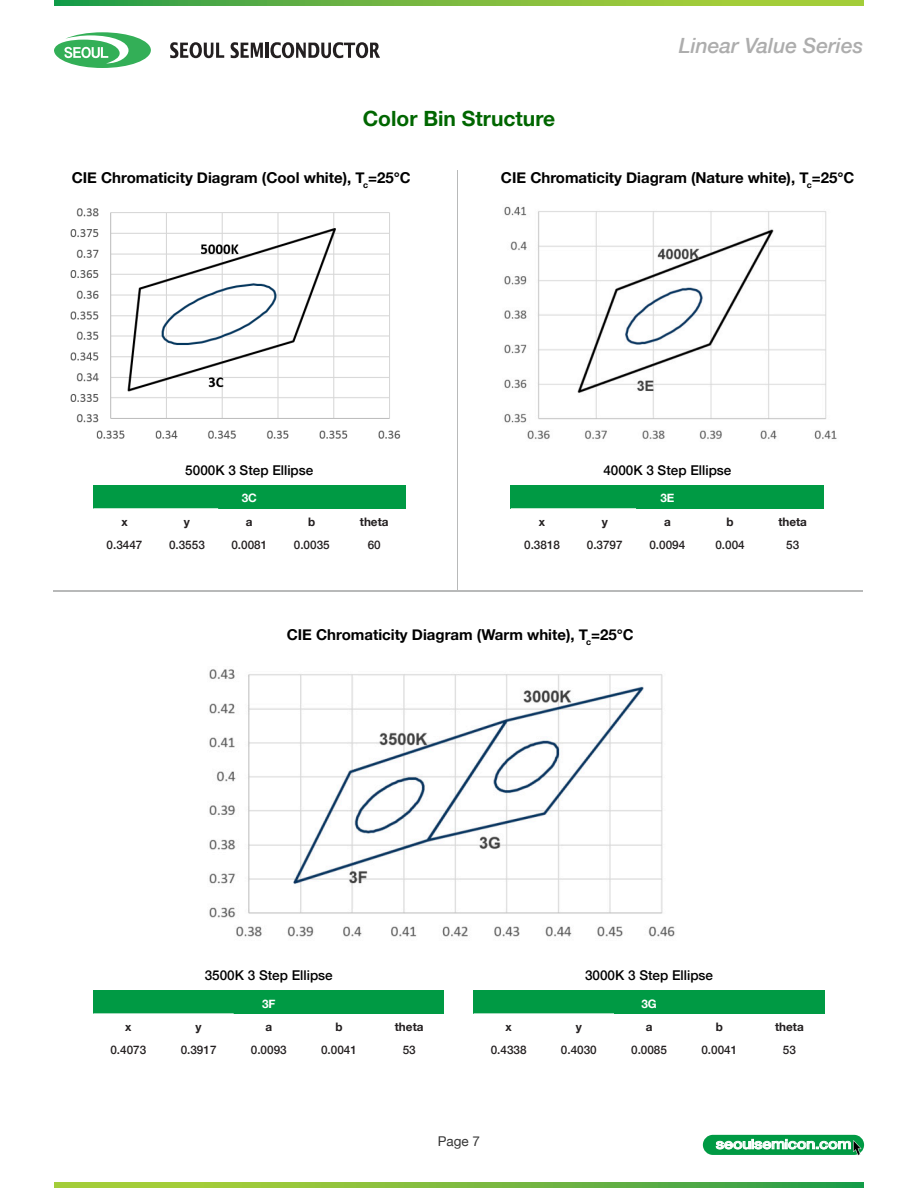
<style>
.page{position:relative;width:918px;height:1188px;background:#fff}
.page>*{position:absolute;margin:0;border:0;box-sizing:border-box;transform-origin:0 0}
.t1{font:italic 500 21px "Helvetica Neue";color:#adadad}
.t2{font:700 21px "Helvetica Neue";color:#060}
.t3{font:700 15px "Helvetica Neue";color:#000}
.t4{font:500 14.1px "Helvetica Neue";letter-spacing:-.01em;color:#fff;scale:1.15 1}
.t5{font:500 13.5px "Helvetica Neue";color:#000}
.t6{font:13.5px "Helvetica Neue";color:#363636}
.t7{font:500 11.7px "Helvetica Neue";color:#231f20}
.t8{font:700 11.7px "Helvetica Neue";color:#231f20}
.t9{font:700 11.7px "Helvetica Neue";color:#fff}
.s1{font-size:13.2px}
.s2{font-size:13.35px}
</style>
<div class="page">
<svg style="left:54px;top:1182px;width:810px;height:6px;background:#75b940"></svg>
<svg style="left:54px;top:0;width:810px;height:6px;background:#74b840"></svg>
<svg style="left:54px;top:32px;width:97px;height:36px"></svg>
<svg style="left:170px;top:42px;width:54px;height:16px"></svg>
<svg style="left:231px;top:42px;width:32px;height:16px"></svg>
<hr style="left:266px;top:43px;width:3px;height:15px;background:#231f20">
<svg style="left:270px;top:42px;width:110px;height:16px"></svg>
<div style="left:703px;top:1135px;width:161px;height:20px;background:#009a44;border-radius:10px"></div>
<svg style="left:716px;top:1139px;width:145px;height:16px"></svg>
<div style="left:93px;top:990px;width:351px;height:23px;background:#009a44"></div>
<svg style="left:93px;top:1013px;width:141px;height:1px"></svg>
<div style="left:511px;top:485px;width:313px;height:23px;background:#009a44"></div>
<svg style="left:511px;top:508px;width:125px;height:1px"></svg>
<div style="left:474px;top:990px;width:351px;height:23px;background:#009a44"></div>
<svg style="left:474px;top:1013px;width:140px;height:1px"></svg>
<div style="left:93px;top:485px;width:312px;height:23px;background:#009a44"></div>
<svg style="left:93px;top:508px;width:125px;height:1px"></svg>
<hr style="left:53px;top:590px;width:810px;height:1px;background:#727374">
<hr style="left:457px;top:170px;width:1px;height:421px;background:#727374">
<img style="left:504px;top:206px;width:333px;height:233px">
<img style="left:209px;top:669px;width:466px;height:268px">
<img style="left:70px;top:208px;width:331px;height:231px">
<p class="t2" style="left:363px;top:102px;width:194px">Color Bin Structure</p>
<p class="t1" style="left:679px;top:28px;width:186px">Linear Value Series</p>
<p class="t3" style="left:72px;top:166px;width:340px">CIE Chromaticity Diagram (Cool white), T<sub>c</sub>=25℃</p>
<p class="t3" style="left:501px;top:166px;width:355px">CIE Chromaticity Diagram (Nature white), T<sub>c</sub>=25℃</p>
<p class="t5" style="left:185px;top:460px;width:130px">5000K 3 Step Ellipse</p>
<p class="t9" style="left:242px;top:489px;width:17px">3C</p>
<p class="t8" style="left:121px;top:512px;width:8px">x</p>
<p class="t8" style="left:184px;top:512px;width:8px">y</p>
<p class="t8" style="left:246px;top:512px;width:8px">a</p>
<p class="t8" style="left:308px;top:512px;width:9px">b</p>
<p class="t8" style="left:360px;top:512px;width:30px">theta</p>
<p class="t7" style="left:107px;top:535px;width:37px">0.3447</p>
<p class="t7" style="left:169px;top:535px;width:37px">0.3553</p>
<p class="t7" style="left:231px;top:535px;width:37px">0.0081</p>
<p class="t7" style="left:294px;top:535px;width:37px">0.0035</p>
<p class="t7" style="left:368px;top:535px;width:15px">60</p>
<p class="t5" style="left:603px;top:460px;width:130px">4000K 3 Step Ellipse</p>
<p class="t9" style="left:660px;top:489px;width:16px">3E</p>
<p class="t8" style="left:539px;top:512px;width:8px">x</p>
<p class="t8" style="left:602px;top:512px;width:8px">y</p>
<p class="t8" style="left:664px;top:512px;width:8px">a</p>
<p class="t8" style="left:726px;top:512px;width:9px">b</p>
<p class="t8" style="left:778px;top:512px;width:30px">theta</p>
<p class="t7" style="left:524px;top:535px;width:37px">0.3818</p>
<p class="t7" style="left:587px;top:535px;width:37px">0.3797</p>
<p class="t7" style="left:649px;top:535px;width:37px">0.0094</p>
<p class="t7" style="left:715px;top:535px;width:31px">0.004</p>
<p class="t7" style="left:786px;top:535px;width:15px">53</p>
<p class="t3" style="left:287px;top:622px;width:349px">CIE Chromaticity Diagram (Warm white), T<sub>c</sub>=25℃</p>
<p class="t5" style="left:205px;top:965px;width:130px">3500K 3 Step Ellipse</p>
<p class="t9" style="left:262px;top:994px;width:15px">3F</p>
<p class="t8" style="left:125px;top:1017px;width:8px">x</p>
<p class="t8" style="left:196px;top:1017px;width:8px">y</p>
<p class="t8" style="left:265px;top:1017px;width:8px">a</p>
<p class="t8" style="left:335px;top:1017px;width:9px">b</p>
<p class="t8" style="left:395px;top:1017px;width:30px">theta</p>
<p class="t7" style="left:110px;top:1040px;width:37px">0.4073</p>
<p class="t7" style="left:181px;top:1040px;width:37px">0.3917</p>
<p class="t7" style="left:251px;top:1040px;width:37px">0.0093</p>
<p class="t7" style="left:321px;top:1040px;width:37px">0.0041</p>
<p class="t7" style="left:403px;top:1040px;width:15px">53</p>
<p class="t5" style="left:585px;top:965px;width:130px">3000K 3 Step Ellipse</p>
<p class="t9" style="left:641px;top:994px;width:17px">3G</p>
<p class="t8" style="left:506px;top:1017px;width:8px">x</p>
<p class="t8" style="left:576px;top:1017px;width:8px">y</p>
<p class="t8" style="left:646px;top:1017px;width:8px">a</p>
<p class="t8" style="left:716px;top:1017px;width:9px">b</p>
<p class="t8" style="left:775px;top:1017px;width:30px">theta</p>
<p class="t7" style="left:491px;top:1040px;width:37px">0.4338</p>
<p class="t7" style="left:561px;top:1040px;width:37px">0.4030</p>
<p class="t7" style="left:631px;top:1040px;width:37px">0.0085</p>
<p class="t7" style="left:701px;top:1040px;width:37px">0.0041</p>
<p class="t7" style="left:783px;top:1040px;width:15px">53</p>
<p class="t6" style="left:438px;top:1132px;width:44px">Page 7</p>
<p class="t4" style="left:716px;top:1132px;width:120px">seou<span class="s1">l</span>sem<span class="s1">i</span>con<span class="s2">.</span>com</p>
</div>
